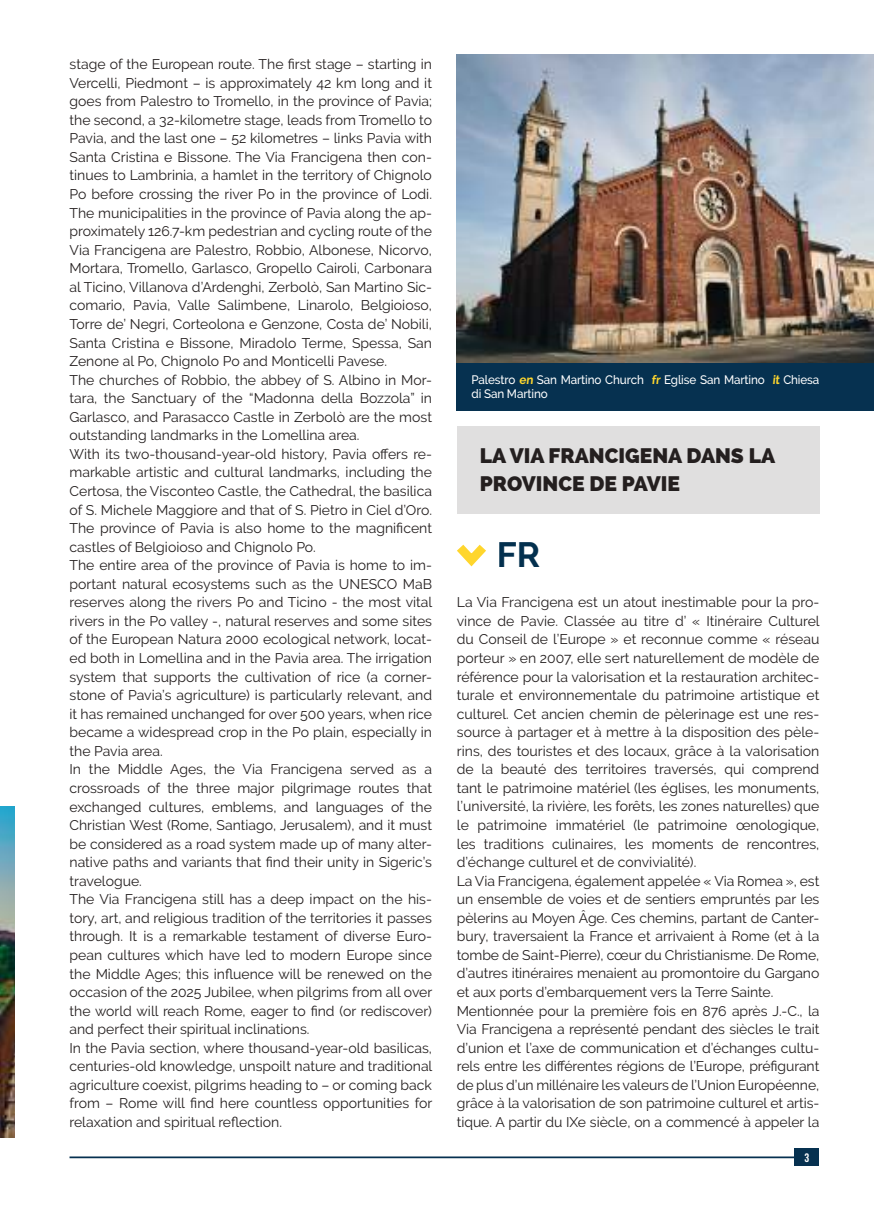
<style>
.page{position:relative;width:874px;height:1221px;background:#fff}
.page>*{position:absolute;margin:0;border:0;box-sizing:border-box;transform-origin:0 0}
.t1{font:700 35px "Raleway";color:#03304e}
.t2{font:800 21px/28px "Raleway";color:#241f1f}
.t3{font:14px/18.6px "Raleway";color:#241f1f}
.t4{font:500 12.25px/14px "Raleway";letter-spacing:-.01em;color:#fff;scale:.95 1}
.t5{font:12.25px "Bebas Neue";color:#fff}
.s1{font-weight:700;color:#fed62e}
</style>
<div class="page">
<div style="left:794px;top:1148px;width:25px;height:17px;background:#063150"></div>
<hr style="left:69px;top:1156px;width:726px;height:2px;background:#063150">
<img style="left:0;top:806px;width:15px;height:331px">
<img style="left:456px;top:55px;width:417px;height:308px">
<div style="left:456px;top:426px;width:363px;height:88px;background:#e0dfdf"></div>
<svg style="left:457px;top:544px;width:29px;height:23px"></svg>
<div style="left:456px;top:363px;width:417px;height:48px;background:#063150"></div>
<p class="t3" style="left:69px;top:55px;width:364px">stage of the European route. The first stage – starting in Vercelli, Piedmont – is approximately 42 km long and it goes from Palestro to Tromello, in the province of Pavia; the second, a 32-kilometre stage, leads from Tromello to Pavia, and the last one – 52 kilometres – links Pavia with Santa Cristina e Bissone. The Via Francigena then con&shy;tinues to Lambrinia, a hamlet in the territory of Chignolo Po before crossing the river Po in the province of Lodi.<br>The municipalities in the province of Pavia along the ap&shy;proximately 126.7-km pedestrian and cycling route of the Via Francigena are Palestro, Robbio, Albonese, Nicorvo, Mortara, Tromello, Garlasco, Gropello Cairoli, Carbonara al Ticino, Villanova d’Ardenghi, Zerbolò, San Martino Sic&shy;comario, Pavia, Valle Salimbene, Linarolo, Belgioioso, Torre de’ Negri, Corteolona e Genzone, Costa de’ Nobili, Santa Cristina e Bissone, Miradolo Terme, Spessa, San Zenone al Po, Chignolo Po and Monticelli Pavese.<br>The churches of Robbio, the abbey of S. Albino in Mor&shy;tara, the Sanctuary of the “Madonna della Bozzola” in Garlasco, and Parasacco Castle in Zerbolò are the most outstanding landmarks in the Lomellina area.<br>With its two-thousand-year-old history, Pavia offers re&shy;markable artistic and cultural landmarks, including the Certosa, the Visconteo Castle, the Cathedral, the basilica of S. Michele Maggiore and that of S. Pietro in Ciel d’Oro.<br>The province of Pavia is also home to the magnificent castles of Belgioioso and Chignolo Po.<br>The entire area of the province of Pavia is home to im&shy;portant natural ecosystems such as the UNESCO MaB reserves along the rivers Po and Ticino - the most vital rivers in the Po valley -, natural reserves and some sites of the European Natura 2000 ecological network, locat&shy;ed both in Lomellina and in the Pavia area. The irrigation system that supports the cultivation of rice (a corner&shy;stone of Pavia’s agriculture) is particularly relevant, and it has remained unchanged for over 500 years, when rice became a widespread crop in the Po plain, especially in the Pavia area.<br>In the Middle Ages, the Via Francigena served as a crossroads of the three major pilgrimage routes that exchanged cultures, emblems, and languages of the Christian West (Rome, Santiago, Jerusalem), and it must be considered as a road system made up of many alter&shy;native paths and variants that find their unity in Sigeric’s travelogue.<br>The Via Francigena still has a deep impact on the his&shy;tory, art, and religious tradition of the territories it passes through. It is a remarkable testament of diverse Euro&shy;pean cultures which have led to modern Europe since the Middle Ages; this influence will be renewed on the occasion of the 2025 Jubilee, when pilgrims from all over the world will reach Rome, eager to find (or rediscover) and perfect their spiritual inclinations.<br>In the Pavia section, where thousand-year-old basilicas, centuries-old knowledge, unspoilt nature and traditional agriculture coexist, pilgrims heading to – or coming back from – Rome will find here countless opportunities for relaxation and spiritual reflection.</p>
<p class="t4" style="left:471px;top:372px;width:367px">Palestro <span class="s1">en</span> San Martino Church <span class="s1">fr</span> Eglise San Martino <span class="s1">it</span> Chiesa di San Martino</p>
<h2 class="t2" style="left:479px;top:441px;width:296px">LA VIA FRANCIGENA DANS LA<br>PROVINCE DE PAVIE</h2>
<h1 class="t1" style="left:496px;top:534px;width:45px">FR</h1>
<p class="t3" style="left:456px;top:593px;width:364px">La Via Francigena est un atout inestimable pour la pro&shy;vince de Pavie. Classée au titre d’ « Itinéraire Culturel du Conseil de l’Europe » et reconnue comme « réseau porteur » en 2007, elle sert naturellement de modèle de référence pour la valorisation et la restauration architec&shy;turale et environnementale du patrimoine artistique et culturel. Cet ancien chemin de pèlerinage est une res&shy;source à partager et à mettre à la disposition des pèle&shy;rins, des touristes et des locaux, grâce à la valorisation de la beauté des territoires traversés, qui comprend tant le patrimoine matériel (les églises, les monuments, l’université, la rivière, les forêts, les zones naturelles) que le patrimoine immatériel (le patrimoine œnologique, les traditions culinaires, les moments de rencontres, d’échange culturel et de convivialité).<br>La Via Francigena, également appelée « Via Romea », est un ensemble de voies et de sentiers empruntés par les pèlerins au Moyen Âge. Ces chemins, partant de Canter&shy;bury, traversaient la France et arrivaient à Rome (et à la tombe de Saint-Pierre), cœur du Christianisme. De Rome, d’autres itinéraires menaient au promontoire du Gargano et aux ports d’embarquement vers la Terre Sainte.<br>Mentionnée pour la première fois en 876 après J.-C., la Via Francigena a représenté pendant des siècles le trait d’union et l’axe de communication et d’échanges cultu&shy;rels entre les différentes régions de l’Europe, préfigurant de plus d’un millénaire les valeurs de l’Union Européenne, grâce à la valorisation de son patrimoine culturel et artis&shy;tique. A partir du IXe siècle, on a commencé à appeler la</p>
<p class="t5" style="left:804px;top:1150px;width:6px">3</p>
</div>
